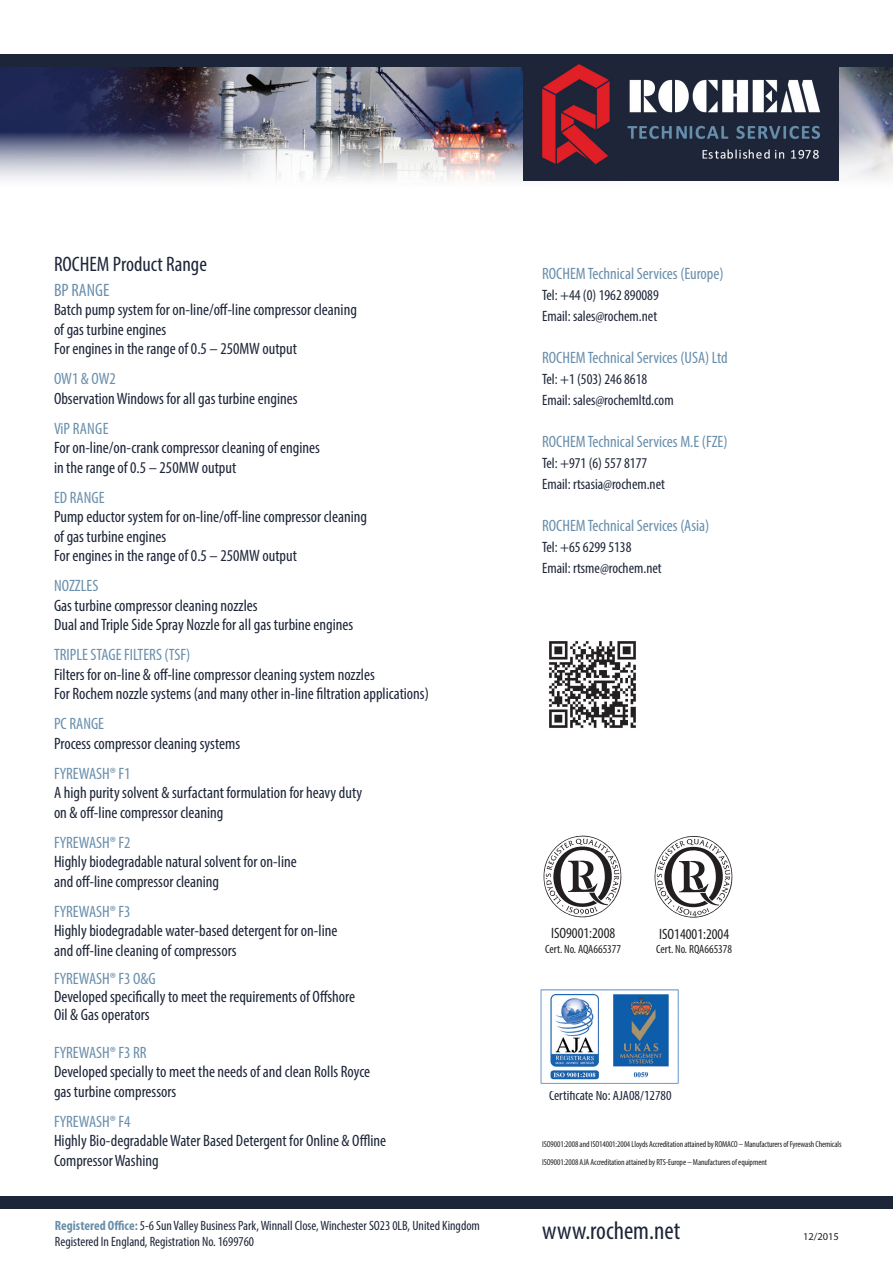
<style>
.page{position:relative;width:893px;height:1263px;background:#fff}
.page>*{position:absolute;margin:0;border:0;box-sizing:border-box;transform-origin:0 0}
.t1{font:condensed 25.5px "Myriad Pro";color:#1d2538}
.t2{font:condensed 21px "Myriad Pro";color:#1d2538}
.t3{font:condensed 18px "Myriad Pro";color:#698fac}
.t4{font:condensed 16.5px/19.5px "Myriad Pro";color:#1d2538}
.t5{font:condensed 16.5px "Myriad Pro";color:#698fac}
.t6{font:condensed 15px "Myriad Pro";color:#1d2538}
.t7{font:condensed 15px "Myriad Pro";color:#231f20}
.t8{font:condensed 14.25px "Myriad Pro";color:#1d2538}
.t9{font:condensed 13.5px "Myriad Pro";color:#1d2538}
.t10{font:condensed 12px "Myriad Pro";color:#231f20}
.t11{font:10.5px "Myriad Pro";color:#231f20}
.t12{font:condensed 8.7px "Myriad Pro";letter-spacing:-.01em;color:#231f20}
.s1{color:#698fac}
.s2{font-weight:700;color:#698fac}
</style>
<div class="page">
<img style="left:0;top:66px;width:893px;height:115px">
<div style="left:0;top:54px;width:893px;height:12px;background:#1d2538"></div>
<div style="left:0;top:1197px;width:893px;height:12px;background:#1d2538"></div>
<img style="left:524px;top:64px;width:315px;height:116px">
<svg style="left:544px;top:836px;width:77px;height:81px"></svg>
<svg style="left:655px;top:836px;width:77px;height:81px"></svg>
<img style="left:549px;top:641px;width:87px;height:87px">
<img style="left:540px;top:989px;width:139px;height:95px">
<p class="t2" style="left:54px;top:251px;width:154px">ROCHEM Product Range</p>
<p class="t3" style="left:54px;top:279px;width:57px">BP RANGE</p>
<p class="t4" style="left:54px;top:300px;width:304px">Batch pump system for on-line/off-line compressor cleaning of gas turbine engines<br>For engines in the range of 0.5 – 250MW output</p>
<p class="t4" style="left:54px;top:369px;width:245px"><span class="s1">OW1 &amp; OW2<br></span>Observation Windows for all gas turbine engines</p>
<p class="t4" style="left:54px;top:418px;width:267px"><span class="s1">ViP RANGE<br></span>For on-line/on-crank compressor cleaning of engines in the range of 0.5 – 250MW output</p>
<p class="t4" style="left:54px;top:487px;width:315px"><span class="s1">ED RANGE<br></span>Pump eductor system for on-line/off-line compressor cleaning of gas turbine engines<br>For engines in the range of 0.5 – 250MW output</p>
<p class="t5" style="left:54px;top:576px;width:46px">NOZZLES</p>
<p class="t4" style="left:54px;top:595px;width:205px">Gas turbine compressor cleaning nozzles</p>
<p class="t4" style="left:54px;top:615px;width:301px">Dual and Triple Side Spray Nozzle for all gas turbine engines</p>
<p class="t5" style="left:54px;top:645px;width:138px">TRIPLE STAGE FILTERS (TSF)</p>
<p class="t4" style="left:54px;top:664px;width:376px">Filters for on-line &amp; off-line compressor cleaning system nozzles<br>For Rochem nozzle systems (and many other in-line filtration applications)</p>
<p class="t5" style="left:54px;top:714px;width:52px">PC RANGE</p>
<p class="t4" style="left:54px;top:733px;width:188px">Process compressor cleaning systems</p>
<p class="t5" style="left:54px;top:763px;width:78px">FYREWASH® F1</p>
<p class="t4" style="left:54px;top:783px;width:310px">A high purity solvent &amp; surfactant formulation for heavy duty on &amp; off-line compressor cleaning</p>
<p class="t5" style="left:54px;top:832px;width:78px">FYREWASH® F2</p>
<p class="t4" style="left:54px;top:852px;width:244px">Highly biodegradable natural solvent for on-line and off-line compressor cleaning</p>
<p class="t5" style="left:54px;top:901px;width:78px">FYREWASH® F3</p>
<p class="t4" style="left:54px;top:921px;width:285px">Highly biodegradable water-based detergent for on-line and off-line cleaning of compressors</p>
<p class="t5" style="left:54px;top:969px;width:103px">FYREWASH® F3 O&amp;G</p>
<p class="t4" style="left:54px;top:987px;width:303px;line-height:18px">Developed specifically to meet the requirements of Offshore<br>Oil &amp; Gas operators</p>
<p class="t5" style="left:54px;top:1042px;width:94px">FYREWASH® F3 RR</p>
<p class="t4" style="left:54px;top:1062px;width:318px">Developed specially to meet the needs of and clean Rolls Royce gas turbine compressors</p>
<p class="t5" style="left:54px;top:1111px;width:78px">FYREWASH® F4</p>
<p class="t4" style="left:54px;top:1131px;width:334px">Highly Bio-degradable Water Based Detergent for Online &amp; Offline<br>Compressor Washing</p>
<p class="t5" style="left:542px;top:263px;width:183px">ROCHEM Technical Services (Europe)</p>
<p class="t6" style="left:542px;top:286px;width:118px">Tel: +44 (0) 1962 890089</p>
<p class="t6" style="left:542px;top:307px;width:117px">Email: sales@rochem.net</p>
<p class="t5" style="left:542px;top:347px;width:187px">ROCHEM Technical Services (USA) Ltd</p>
<p class="t6" style="left:542px;top:370px;width:107px">Tel: +1 (503) 246 8618</p>
<p class="t6" style="left:542px;top:391px;width:133px">Email: sales@rochemltd.com</p>
<p class="t5" style="left:542px;top:431px;width:187px">ROCHEM Technical Services M.E (FZE)</p>
<p class="t6" style="left:542px;top:454px;width:107px">Tel: +971 (6) 557 8177</p>
<p class="t6" style="left:542px;top:475px;width:124px">Email: rtsasia@rochem.net</p>
<p class="t5" style="left:542px;top:515px;width:169px">ROCHEM Technical Services (Asia)</p>
<p class="t6" style="left:542px;top:538px;width:91px">Tel: +65 6299 5138</p>
<p class="t6" style="left:542px;top:559px;width:121px">Email: rtsme@rochem.net</p>
<p class="t7" style="left:551px;top:924px;width:66px">ISO9001:2008</p>
<p class="t10" style="left:545px;top:941px;width:77px">Cert. No. AQA665377</p>
<p class="t7" style="left:659px;top:925px;width:71px">ISO14001:2004</p>
<p class="t10" style="left:656px;top:942px;width:77px">Cert. No. RQA665378</p>
<p class="t8" style="left:549px;top:1087px;width:124px">Certificate No: AJA08/12780</p>
<p class="t12" style="left:542px;top:1139px;width:301px">ISO9001:2008 and ISO14001:2004 Lloyds Accreditation attained by ROMACO – Manufacturers of Fyrewash Chemicals</p>
<p class="t12" style="left:542px;top:1157px;width:226px">ISO9001:2008 AJA Accreditation attained by RTS-Europe – Manufacturers of equipment</p>
<p class="t9" style="left:55px;top:1217px;width:426px"><span class="s2">Registered Office:</span> 5-6 Sun Valley Business Park, Winnall Close, Winchester SO23 0LB, United Kingdom</p>
<p class="t9" style="left:55px;top:1233px;width:201px">Registered In England, Registration No. 1699760</p>
<p class="t11" style="left:803px;top:1230px;width:37px">12/2015</p>
<p class="t1" style="left:542px;top:1215px;width:140px">www.rochem.net</p>
</div>
